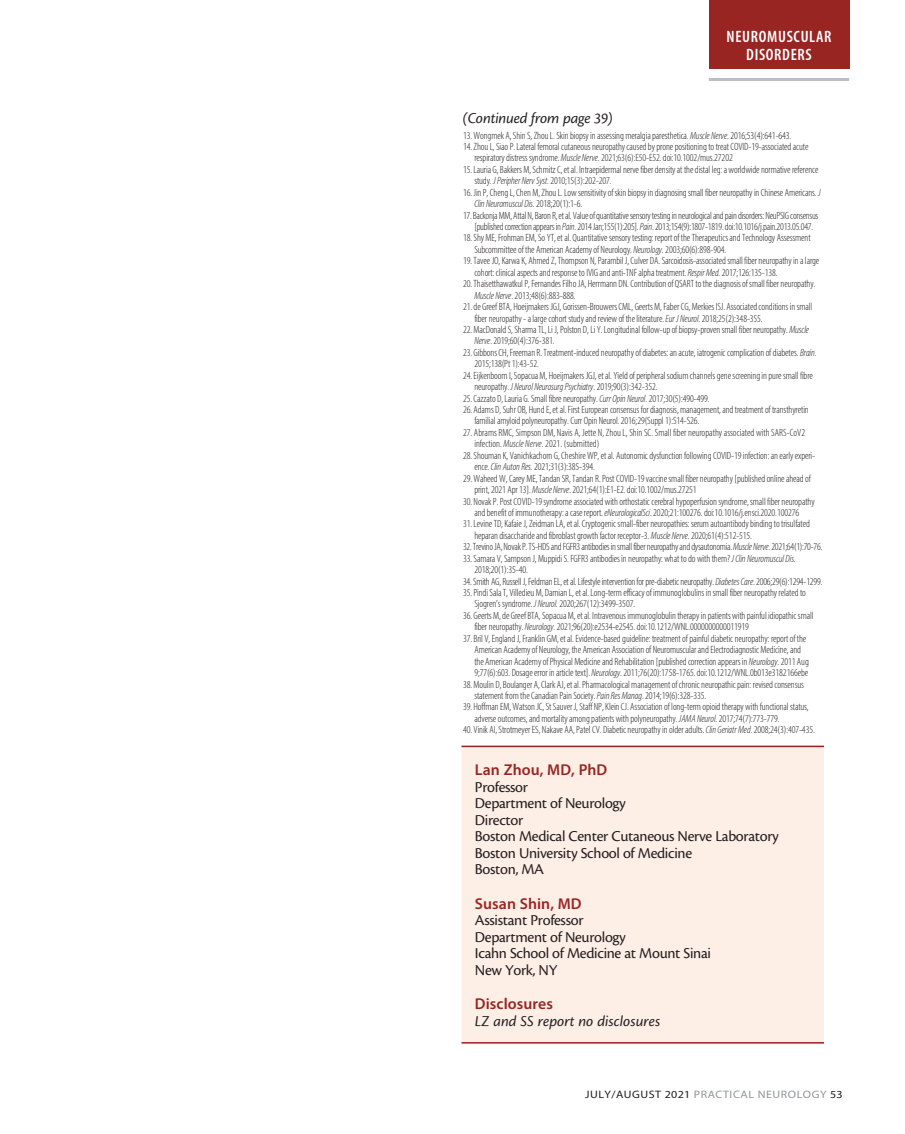
<style>
.page{position:relative;width:905px;height:1134px;background:#fff}
.page>*{position:absolute;margin:0;border:0;box-sizing:border-box;transform-origin:0 0}
.t1{font:600 condensed 16.5px/18.3px "Myriad Pro";letter-spacing:.04em;color:#fff;text-align:center}
.bio_info{font:15.75px/16.5px "Cronos Pro";letter-spacing:-.02em;color:#231f20}
.bio_name{font:600 15.75px "Myriad Pro";letter-spacing:.005em;color:#982522}
.bio_info-2{font:italic 15.75px "Cronos Pro";color:#231f20}
.body{font:italic 15.75px "Cronos Pro";letter-spacing:-.01em;color:#231f20}
.t2{font:10.8px "Myriad Pro";letter-spacing:.045em;color:#939598;scale:1.11 1}
.footnotes_10{font:300 condensed 10.5px/11.4px "Myriad Pro";letter-spacing:-.01em;color:#231f20}
.s1{font-style:italic}
.s2{color:#231f20}
</style>
<div class="page">
<div style="left:708px;top:0;width:141px;height:69px;background:#982522"></div>
<hr style="left:708px;top:78px;width:141px;height:3px;background:#bcbdc0">
<div style="left:461px;top:745px;width:362px;height:299px;background:#fdeee6"></div>
<hr style="left:461px;top:746px;width:363px;height:1px;background:#982522">
<hr style="left:461px;top:1042px;width:363px;height:2px;background:#982522">
<p class="body" style="left:463px;top:109px;width:151px">(Continued from page 39)</p>
<h1 class="t1" style="left:726px;top:27px;width:106px">NEUROMUSCULAR<br>DISORDERS</h1>
<p class="footnotes_10" style="left:463px;top:129px;width:330px">13. Wongmek A, Shin S, Zhou L. Skin biopsy in assessing meralgia paresthetica. <span class="s1">Muscle Nerve</span>. 2016;53(4):641-643.</p>
<p class="footnotes_10" style="left:474px;top:141px;width:336px;text-indent:-11px">14. Zhou L, Siao P. Lateral femoral cutaneous neuropathy caused by prone positioning to treat COVID-19-associated acute respiratory distress syndrome. <span class="s1">Muscle Nerve.</span> 2021;63(6):E50-E52. doi:10.1002/mus.27202</p>
<p class="footnotes_10" style="left:474px;top:164px;width:345px;text-indent:-11px">15. Lauria G, Bakkers M, Schmitz C, et al. Intraepidermal nerve fiber density at the distal leg: a worldwide normative reference study. <span class="s1">J Peripher Nerv Syst.</span> 2010;15(3):202-207.</p>
<p class="footnotes_10" style="left:474px;top:187px;width:348px;text-indent:-11px">16. Jin P, Cheng L, Chen M, Zhou L. Low sensitivity of skin biopsy in diagnosing small fiber neuropathy in Chinese Americans. <span class="s1">J<br>Clin Neuromuscul Dis</span>. 2018;20(1):1-6.</p>
<p class="footnotes_10" style="left:463px;top:209px;width:357px;text-align:center">17. Backonja MM, Attal N, Baron R, et al. Value of quantitative sensory testing in neurological and pain disorders: NeuPSIG consensus [published correction appears in <span class="s1">Pain</span>. 2014 Jan;155(1):205]. <span class="s1">Pain</span>. 2013;154(9):1807-1819. doi:10.1016/j.pain.2013.05.047.</p>
<p class="footnotes_10" style="left:474px;top:232px;width:338px;text-indent:-11px">18. Shy ME, Frohman EM, So YT, et al. Quantitative sensory testing: report of the Therapeutics and Technology Assessment<br>Subcommittee of the American Academy of Neurology. <span class="s1">Neurology.</span> 2003;60(6):898-904.</p>
<p class="footnotes_10" style="left:474px;top:255px;width:346px;text-indent:-11px">19. Tavee JO, Karwa K, Ahmed Z, Thompson N, Parambil J, Culver DA. Sarcoidosis-associated small fiber neuropathy in a large cohort: clinical aspects and response to IVIG and anti-TNF alpha treatment. <span class="s1">Respir Med</span>. 2017;126:135-138.</p>
<p class="footnotes_10" style="left:474px;top:278px;width:342px;text-indent:-11px">20. Thaisetthawatkul P, Fernandes Filho JA, Herrmann DN. Contribution of QSART to the diagnosis of small fiber neuropathy.<br><span class="s1">Muscle Nerve</span>. 2013;48(6):883-888.</p>
<p class="footnotes_10" style="left:474px;top:301px;width:339px;text-indent:-11px">21. de Greef BTA, Hoeijmakers JGJ, Gorissen-Brouwers CML, Geerts M, Faber CG, Merkies ISJ. Associated conditions in small fiber neuropathy - a large cohort study and review of the literature. <span class="s1">Eur J Neurol</span>. 2018;25(2):348-355.</p>
<p class="footnotes_10" style="left:474px;top:324px;width:336px;text-indent:-11px">22. MacDonald S, Sharma TL, Li J, Polston D, Li Y. Longitudinal follow-up of biopsy-proven small fiber neuropathy. <span class="s1">Muscle<br>Nerve</span>. 2019;60(4):376-381.</p>
<p class="footnotes_10" style="left:474px;top:347px;width:344px;text-indent:-11px">23. Gibbons CH, Freeman R. Treatment-induced neuropathy of diabetes: an acute, iatrogenic complication of diabetes. <span class="s1">Brain</span>.<br>2015;138(Pt 1):43-52.</p>
<p class="footnotes_10" style="left:474px;top:370px;width:340px;text-indent:-11px">24. Eijkenboom I, Sopacua M, Hoeijmakers JGJ, et al. Yield of peripheral sodium channels gene screening in pure small fibre neuropathy. <span class="s1">J Neurol Neurosurg Psychiatry</span>. 2019;90(3):342-352.</p>
<p class="footnotes_10" style="left:463px;top:392px;width:248px">25. Cazzato D, Lauria G. Small fibre neuropathy. <span class="s1">Curr Opin Neurol</span>. 2017;30(5):490-499.</p>
<p class="footnotes_10" style="left:474px;top:404px;width:336px;text-indent:-11px">26. Adams D, Suhr OB, Hund E, et al. First European consensus for diagnosis, management, and treatment of transthyretin familial amyloid polyneuropathy. Curr Opin Neurol. 2016;29(Suppl 1):S14-S26.</p>
<p class="footnotes_10" style="left:474px;top:427px;width:332px;text-indent:-11px">27. Abrams RMC, Simpson DM, Navis A, Jette N, Zhou L, Shin SC. Small fiber neuropathy associated with SARS-CoV2 infection. <span class="s1">Muscle Nerve</span>. 2021. (submitted)</p>
<p class="footnotes_10" style="left:474px;top:450px;width:342px;text-indent:-11px">28. Shouman K, Vanichkachorn G, Cheshire WP, et al. Autonomic dysfunction following COVID-19 infection: an early experi&shy;ence. <span class="s1">Clin Auton Res.</span> 2021;31(3):385-394.</p>
<p class="footnotes_10" style="left:474px;top:472px;width:338px;text-indent:-11px">29. Waheed W, Carey ME, Tandan SR, Tandan R. Post COVID-19 vaccine small fiber neuropathy [published online ahead of print, 2021 Apr 13]. <span class="s1">Muscle Nerve</span>. 2021;64(1):E1-E2. doi:10.1002/mus.27251</p>
<p class="footnotes_10" style="left:463px;top:495px;width:353px;text-align:center">30. Novak P. Post COVID-19 syndrome associated with orthostatic cerebral hypoperfusion syndrome, small fiber neuropathy and benefit of immunotherapy: a case report. <span class="s1">eNeurologicalSci</span>. 2020;21:100276. doi:10.1016/j.ensci.2020.100276</p>
<p class="footnotes_10" style="left:474px;top:518px;width:337px;text-indent:-11px">31. Levine TD, Kafaie J, Zeidman LA, et al. Cryptogenic small-fiber neuropathies: serum autoantibody binding to trisulfated heparan disaccharide and fibroblast growth factor receptor-3. <span class="s1">Muscle Nerve</span>. 2020;61(4):512-515.</p>
<p class="footnotes_10" style="left:463px;top:541px;width:361px">32. Trevino JA, Novak P. TS-HDS and FGFR3 antibodies in small fiber neuropathy and dysautonomia. <span class="s1">Muscle Nerve</span>. 2021;64(1):70-76.</p>
<p class="footnotes_10" style="left:474px;top:553px;width:323px;text-indent:-11px">33. Samara V, Sampson J, Muppidi S. FGFR3 antibodies in neuropathy: what to do with them? <span class="s1">J Clin Neuromuscul Dis</span>.<br>2018;20(1):35-40.</p>
<p class="footnotes_10" style="left:463px;top:575px;width:361px">34. Smith AG, Russell J, Feldman EL, et al. Lifestyle intervention for pre-diabetic neuropathy. <span class="s1">Diabetes Care</span>. 2006;29(6):1294-1299.</p>
<p class="footnotes_10" style="left:474px;top:587px;width:333px;text-indent:-11px">35. Pindi Sala T, Villedieu M, Damian L, et al. Long-term efficacy of immunoglobulins in small fiber neuropathy related to<br>Sjogren’s syndrome. <span class="s1">J Neurol.</span> 2020;267(12):3499-3507.</p>
<p class="footnotes_10" style="left:474px;top:610px;width:340px;text-indent:-11px">36. Geerts M, de Greef BTA, Sopacua M, et al. Intravenous immunoglobulin therapy in patients with painful idiopathic small fiber neuropathy. <span class="s1">Neurology</span>. 2021;96(20):e2534-e2545. doi:10.1212/WNL.0000000000011919</p>
<p class="footnotes_10" style="left:474px;top:633px;width:336px;text-indent:-11px">37. Bril V, England J, Franklin GM, et al. Evidence-based guideline: treatment of painful diabetic neuropathy: report of the American Academy of Neurology, the American Association of Neuromuscular and Electrodiagnostic Medicine, and the American Academy of Physical Medicine and Rehabilitation [published correction appears in <span class="s1">Neurology</span>. 2011 Aug 9;77(6):603. Dosage error in article text]. <span class="s1">Neurology</span>. 2011;76(20):1758-1765. doi:10.1212/WNL.0b013e3182166ebe</p>
<p class="footnotes_10" style="left:474px;top:678px;width:331px;text-indent:-11px">38. Moulin D, Boulanger A, Clark AJ, et al. Pharmacological management of chronic neuropathic pain: revised consensus statement from the Canadian Pain Society. <span class="s1">Pain Res Manag</span>. 2014;19(6):328-335.</p>
<p class="footnotes_10" style="left:474px;top:701px;width:336px;text-indent:-11px">39. Hoffman EM, Watson JC, St Sauver J, Staff NP, Klein CJ. Association of long-term opioid therapy with functional status, adverse outcomes, and mortality among patients with polyneuropathy. <span class="s1">JAMA Neurol</span>. 2017;74(7):773-779.</p>
<p class="footnotes_10" style="left:463px;top:724px;width:353px">40. Vinik AI, Strotmeyer ES, Nakave AA, Patel CV. Diabetic neuropathy in older adults. <span class="s1">Clin Geriatr Med</span>. 2008;24(3):407-435.</p>
<p class="bio_name" style="left:475px;top:760px;width:134px">Lan Zhou, MD, PhD</p>
<p class="bio_info" style="left:475px;top:779px;width:152px">Professor<br>Department of Neurology</p>
<p class="bio_info" style="left:475px;top:812px;width:305px">Director<br>Boston Medical Center Cutaneous Nerve Laboratory</p>
<p class="bio_info" style="left:475px;top:845px;width:219px">Boston University School of Medicine</p>
<p class="bio_info" style="left:475px;top:861px;width:71px">Boston, MA</p>
<p class="bio_name" style="left:475px;top:894px;width:108px">Susan Shin, MD</p>
<p class="bio_info" style="left:475px;top:912px;width:110px">Assistant Professor</p>
<p class="bio_info" style="left:475px;top:929px;width:152px">Department of Neurology</p>
<p class="bio_info" style="left:475px;top:945px;width:237px">Icahn School of Medicine at Mount Sinai</p>
<p class="bio_info" style="left:475px;top:962px;width:84px">New York, NY</p>
<p class="bio_name" style="left:475px;top:994px;width:79px">Disclosures</p>
<p class="bio_info-2" style="left:475px;top:1012px;width:187px">LZ and SS report no disclosures</p>
<p class="t2" style="left:585px;top:1088px;width:233px"><span class="s2">JULY/AUGUST 2021</span> PRACTICAL NEUROLOGY <span class="s2">53</span></p>
</div>
